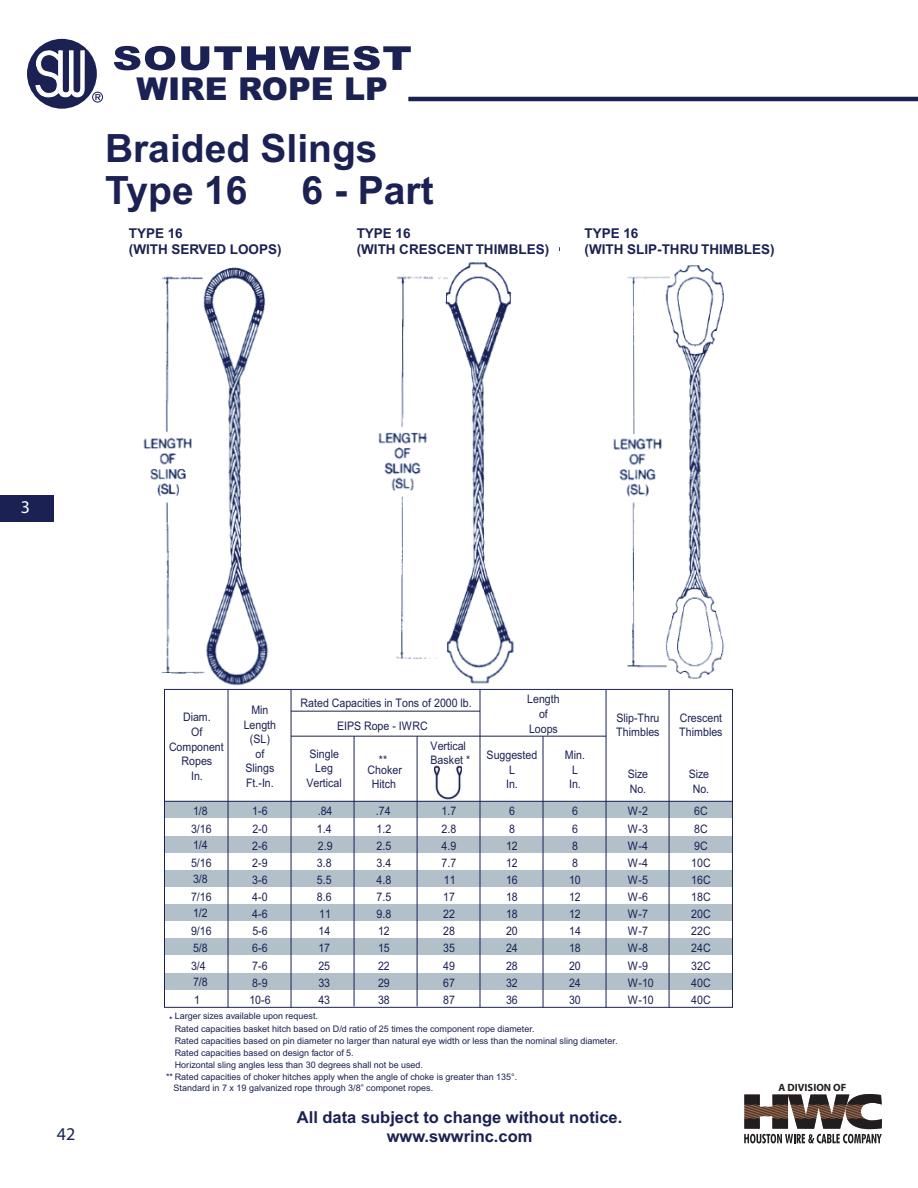
<style>
.page{position:relative;width:918px;height:1188px;background:#fff}
.page>*{position:absolute;margin:0;border:0;box-sizing:border-box;transform-origin:0 0}
.t1{font:700 39px/42px "Arial";color:#1b2152}
.t2{font:900 31.5px "Arial";color:#1b2152}
.t3{font:900 18px "Helvetica";color:#1b2152}
.t4{font:900 18px "Helvetica";color:#fff}
.t5{font:700 16.5px "Arial";color:#1b2152}
.t6{font:700 13.5px/16.2px "Arial";color:#1b2152}
.t7{font:11.7px/14.5px "Arial";color:#1b2152;text-align:center;scale:.9 1}
.t8{font:700 10.5px "Myriad Pro";color:#221e1f}
.t9{font:9px "Arial";color:#1b2152}
</style>
<div class="page">
<img style="left:143px;top:247px;width:590px;height:505px">
<div style="left:553px;top:252px;width:16px;height:474px;background:#fff"></div>
<div style="left:0;top:495px;width:54px;height:27px;background:#1b2152"></div>
<div style="left:27px;top:39px;width:70px;height:70px;background:#1b2152;border-radius:50%"></div>
<svg style="left:36px;top:51px;width:48px;height:46px"></svg>
<svg style="left:92px;top:92px;width:11px;height:11px"></svg>
<svg style="left:114px;top:46px;width:61px;height:24px"></svg>
<svg style="left:181px;top:46px;width:230px;height:24px"></svg>
<hr style="left:408px;top:97px;width:510px;height:4px;background:#1b2152">
<div style="left:166px;top:802px;width:566px;height:16px;background:#b1c0c9"></div>
<div style="left:166px;top:836px;width:566px;height:16px;background:#b1c0c9"></div>
<div style="left:166px;top:870px;width:566px;height:16px;background:#b1c0c9"></div>
<div style="left:166px;top:905px;width:566px;height:16px;background:#b1c0c9"></div>
<div style="left:166px;top:939px;width:566px;height:16px;background:#b1c0c9"></div>
<div style="left:166px;top:973px;width:566px;height:16px;background:#b1c0c9"></div>
<hr style="left:228px;top:690px;width:1px;height:318px;background:#1b2152">
<hr style="left:291px;top:690px;width:1px;height:318px;background:#1b2152">
<hr style="left:480px;top:690px;width:1px;height:318px;background:#1b2152">
<hr style="left:606px;top:690px;width:1px;height:318px;background:#1b2152">
<hr style="left:669px;top:690px;width:1px;height:318px;background:#1b2152">
<hr style="left:543px;top:736px;width:1px;height:271px;background:#1b2152">
<hr style="left:417px;top:736px;width:1px;height:270px;background:#1b2152">
<hr style="left:354px;top:736px;width:1px;height:270px;background:#1b2152">
<hr style="left:165px;top:801px;width:568px;height:1px;background:#1b2152">
<hr style="left:291px;top:736px;width:315px;height:1px;background:#1b2152">
<hr style="left:291px;top:711px;width:189px;height:1px;background:#1b2152">
<img style="left:434px;top:766px;width:28px;height:33px">
<svg style="left:744px;top:1094px;width:138px;height:49px"></svg>
<h2 class="t2" style="left:137px;top:71px;width:253px">WIRE ROPE LP</h2>
<h1 class="t1" style="left:105px;top:131px;width:274px">Braided Slings<br>Type 16</h1>
<h1 class="t1" style="left:302px;top:173px;width:134px">6 - Part</h1>
<p class="t6" style="left:129px;top:226px;width:154px">TYPE 16<br>(WITH SERVED LOOPS)</p>
<p class="t6" style="left:357px;top:226px;width:194px">TYPE 16<br>(WITH CRESCENT THIMBLES)</p>
<p class="t6" style="left:585px;top:226px;width:192px">TYPE 16<br>(WITH SLIP-THRU THIMBLES)</p>
<h3 class="t4" style="left:21px;top:500px;width:11px">3</h3>
<p class="t7" style="left:169px;top:711px;width:62px">Diam.<br>Of<br>Component<br>Ropes<br>In.</p>
<p class="t7" style="left:244px;top:704px;width:38px">Min<br>Length (SL)<br>of<br>Slings<br>Ft.-In.</p>
<p class="t7" style="left:527px;top:693px;width:38px">Length of<br>Loops</p>
<p class="t7" style="left:337px;top:693px;width:151px;line-height:23.1px;text-align:left;text-indent:-36px">Rated Capacities in Tons of 2000 lb.<br>EIPS Rope - IWRC</p>
<p class="t7" style="left:431px;top:740px;width:46px;line-height:14.1px;text-align:left">Vertical<br>Basket *</p>
<p class="t7" style="left:487px;top:749px;width:58px">Suggested<br>L<br>In.</p>
<p class="t7" style="left:565px;top:749px;width:24px">Min.<br>L<br>In.</p>
<p class="t7" style="left:306px;top:747px;width:41px">Single<br>Leg<br>Vertical</p>
<p class="t7" style="left:379px;top:753px;width:11px">**</p>
<p class="t7" style="left:368px;top:764px;width:40px">Choker<br>Hitch</p>
<p class="t7" style="left:616px;top:712px;width:50px;text-align:left">Slip-Thru<br>Thimbles</p>
<p class="t7" style="left:628px;top:768px;width:24px;text-align:left">Size<br>No.</p>
<p class="t7" style="left:679px;top:712px;width:50px;text-align:left">Crescent<br>Thimbles</p>
<p class="t7" style="left:689px;top:768px;width:24px">Size</p>
<p class="t7" style="left:693px;top:782px;width:20px">No.</p>
<p class="t7" style="left:193px;top:804px;width:18px">1/8</p>
<p class="t7" style="left:193px;top:839px;width:18px">1/4</p>
<p class="t7" style="left:193px;top:873px;width:18px">3/8</p>
<p class="t7" style="left:193px;top:907px;width:18px">1/2</p>
<p class="t7" style="left:193px;top:941px;width:18px">5/8</p>
<p class="t7" style="left:193px;top:976px;width:18px">7/8</p>
<p class="t7" style="left:252px;top:805px;width:19px">1-6</p>
<p class="t7" style="left:318px;top:805px;width:18px">.84</p>
<p class="t7" style="left:442px;top:805px;width:18px">1.7</p>
<p class="t7" style="left:509px;top:805px;width:8px">6</p>
<p class="t7" style="left:572px;top:805px;width:8px">6</p>
<p class="t7" style="left:628px;top:805px;width:24px">W-2</p>
<p class="t7" style="left:694px;top:805px;width:17px">6C</p>
<p class="t7" style="left:376px;top:804px;width:19px;line-height:17.1px;text-align:left">.74<br>1.2<br>2.5<br>3.4<br>4.8<br>7.5<br>9.8<br>12<br>15<br>22<br>29<br>38</p>
<p class="t7" style="left:191px;top:822px;width:24px">3/16</p>
<p class="t7" style="left:252px;top:822px;width:19px">2-0</p>
<p class="t7" style="left:317px;top:822px;width:18px">1.4</p>
<p class="t7" style="left:442px;top:822px;width:18px">2.8</p>
<p class="t7" style="left:509px;top:822px;width:8px">8</p>
<p class="t7" style="left:572px;top:822px;width:8px">6</p>
<p class="t7" style="left:628px;top:822px;width:24px">W-3</p>
<p class="t7" style="left:694px;top:822px;width:17px">8C</p>
<p class="t7" style="left:252px;top:839px;width:19px">2-6</p>
<p class="t7" style="left:318px;top:839px;width:18px">2.9</p>
<p class="t7" style="left:442px;top:839px;width:18px">4.9</p>
<p class="t7" style="left:506px;top:839px;width:15px">12</p>
<p class="t7" style="left:572px;top:839px;width:8px">8</p>
<p class="t7" style="left:628px;top:839px;width:24px">W-4</p>
<p class="t7" style="left:694px;top:839px;width:17px">9C</p>
<p class="t7" style="left:191px;top:857px;width:24px">5/16</p>
<p class="t7" style="left:252px;top:857px;width:19px">2-9</p>
<p class="t7" style="left:317px;top:857px;width:18px">3.8</p>
<p class="t7" style="left:442px;top:857px;width:18px">7.7</p>
<p class="t7" style="left:506px;top:857px;width:15px">12</p>
<p class="t7" style="left:572px;top:857px;width:8px">8</p>
<p class="t7" style="left:628px;top:857px;width:24px">W-4</p>
<p class="t7" style="left:691px;top:857px;width:23px">10C</p>
<p class="t7" style="left:252px;top:874px;width:19px">3-6</p>
<p class="t7" style="left:317px;top:874px;width:18px">5.5</p>
<p class="t7" style="left:444px;top:874px;width:15px">11</p>
<p class="t7" style="left:506px;top:874px;width:15px">16</p>
<p class="t7" style="left:569px;top:874px;width:15px">10</p>
<p class="t7" style="left:628px;top:874px;width:24px">W-5</p>
<p class="t7" style="left:691px;top:874px;width:23px">16C</p>
<p class="t7" style="left:191px;top:891px;width:24px">7/16</p>
<p class="t7" style="left:252px;top:891px;width:19px">4-0</p>
<p class="t7" style="left:317px;top:891px;width:18px">8.6</p>
<p class="t7" style="left:443px;top:891px;width:15px">17</p>
<p class="t7" style="left:506px;top:891px;width:15px">18</p>
<p class="t7" style="left:569px;top:891px;width:15px">12</p>
<p class="t7" style="left:628px;top:891px;width:24px">W-6</p>
<p class="t7" style="left:691px;top:891px;width:23px">18C</p>
<p class="t7" style="left:252px;top:908px;width:19px">4-6</p>
<p class="t7" style="left:319px;top:908px;width:15px">11</p>
<p class="t7" style="left:443px;top:908px;width:15px">22</p>
<p class="t7" style="left:506px;top:908px;width:15px">18</p>
<p class="t7" style="left:569px;top:908px;width:15px">12</p>
<p class="t7" style="left:628px;top:908px;width:24px">W-7</p>
<p class="t7" style="left:691px;top:908px;width:23px">20C</p>
<p class="t7" style="left:191px;top:925px;width:24px">9/16</p>
<p class="t7" style="left:252px;top:925px;width:19px">5-6</p>
<p class="t7" style="left:318px;top:925px;width:15px">14</p>
<p class="t7" style="left:443px;top:925px;width:15px">28</p>
<p class="t7" style="left:506px;top:925px;width:15px">20</p>
<p class="t7" style="left:569px;top:925px;width:15px">14</p>
<p class="t7" style="left:628px;top:925px;width:24px">W-7</p>
<p class="t7" style="left:691px;top:925px;width:23px">22C</p>
<p class="t7" style="left:252px;top:942px;width:19px">6-6</p>
<p class="t7" style="left:318px;top:942px;width:15px">17</p>
<p class="t7" style="left:443px;top:942px;width:15px">35</p>
<p class="t7" style="left:506px;top:942px;width:15px">24</p>
<p class="t7" style="left:569px;top:942px;width:15px">18</p>
<p class="t7" style="left:628px;top:942px;width:24px">W-8</p>
<p class="t7" style="left:691px;top:942px;width:23px">24C</p>
<p class="t7" style="left:191px;top:959px;width:18px">3/4</p>
<p class="t7" style="left:252px;top:959px;width:19px">7-6</p>
<p class="t7" style="left:318px;top:959px;width:15px">25</p>
<p class="t7" style="left:443px;top:959px;width:15px">49</p>
<p class="t7" style="left:506px;top:959px;width:15px">28</p>
<p class="t7" style="left:569px;top:959px;width:15px">20</p>
<p class="t7" style="left:628px;top:959px;width:24px">W-9</p>
<p class="t7" style="left:691px;top:959px;width:23px">32C</p>
<p class="t7" style="left:252px;top:976px;width:19px">8-9</p>
<p class="t7" style="left:318px;top:976px;width:15px">33</p>
<p class="t7" style="left:443px;top:976px;width:15px">67</p>
<p class="t7" style="left:506px;top:976px;width:15px">32</p>
<p class="t7" style="left:569px;top:976px;width:15px">24</p>
<p class="t7" style="left:628px;top:976px;width:30px">W-10</p>
<p class="t7" style="left:691px;top:976px;width:23px">40C</p>
<p class="t7" style="left:194px;top:994px;width:8px">1</p>
<p class="t7" style="left:249px;top:994px;width:25px">10-6</p>
<p class="t7" style="left:318px;top:994px;width:15px">43</p>
<p class="t7" style="left:443px;top:994px;width:15px">87</p>
<p class="t7" style="left:506px;top:994px;width:15px">36</p>
<p class="t7" style="left:569px;top:994px;width:15px">30</p>
<p class="t7" style="left:628px;top:994px;width:30px">W-10</p>
<p class="t7" style="left:691px;top:994px;width:23px">40C</p>
<p class="t9" style="left:169px;top:1013px;width:150px">* Larger sizes available upon request.</p>
<p class="t9" style="left:175px;top:1026px;width:361px">Rated capacities basket hitch based on D/d ratio of 25 times the component rope diameter.</p>
<p class="t9" style="left:175px;top:1038px;width:444px">Rated capacities based on pin diameter no larger than natural eye width or less than the nominal sling diameter.</p>
<p class="t9" style="left:175px;top:1050px;width:181px">Rated capacities based on design factor of 5.</p>
<p class="t9" style="left:175px;top:1062px;width:250px">Horizontal sling angles less than 30 degrees shall not be used.</p>
<p class="t9" style="left:166px;top:1074px;width:353px">** Rated capacities of choker hitches apply when the angle of choke is greater than 135°.</p>
<p class="t9" style="left:174px;top:1084px;width:261px">Standard in 7 x 19 galvanized rope through 3/8” componet ropes.</p>
<h3 class="t5" style="left:297px;top:1111px;width:327px">All data subject to change without notice.</h3>
<h3 class="t3" style="left:57px;top:1127px;width:20px">42</h3>
<h3 class="t5" style="left:387px;top:1131px;width:147px">www.swwrinc.com</h3>
<p class="t8" style="left:779px;top:1081px;width:69px">A DIVISION OF</p>
</div>
